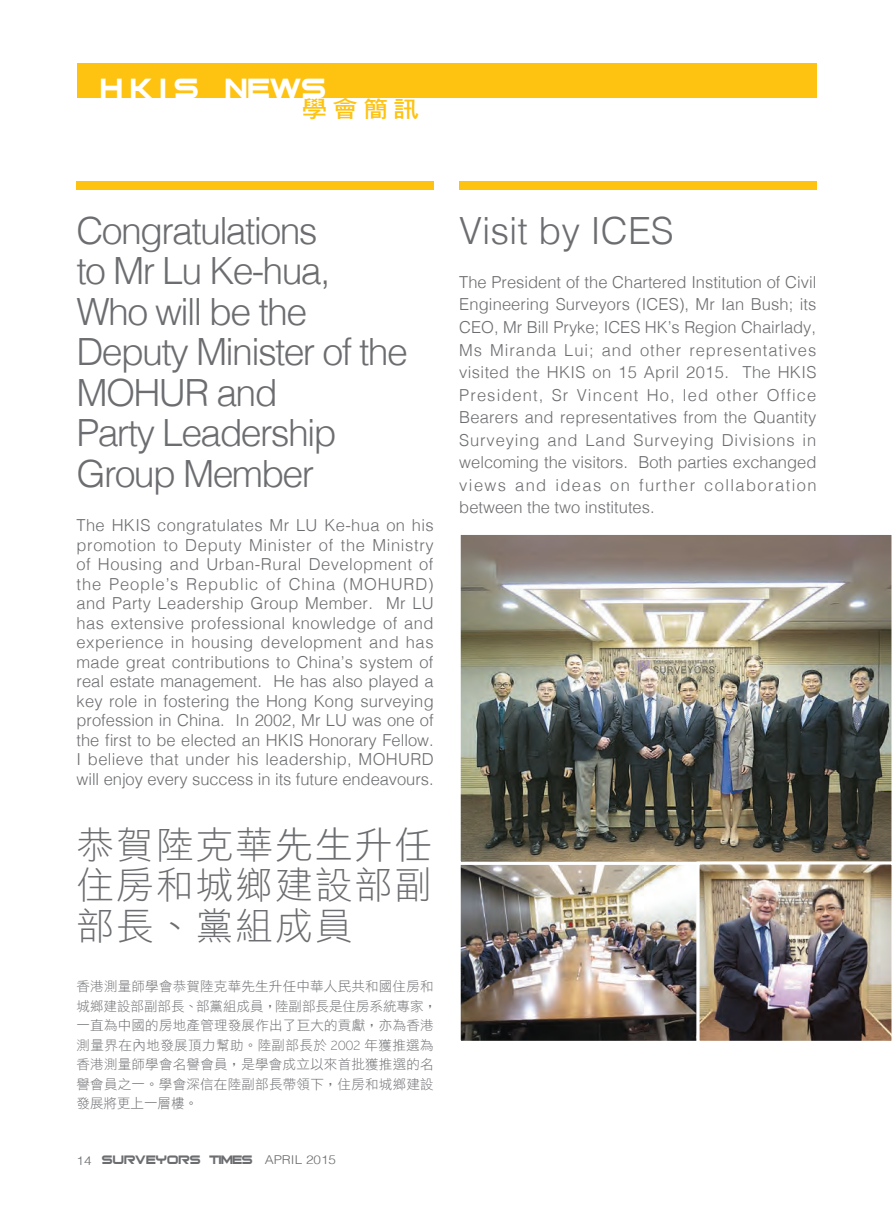
<style>
.page{position:relative;width:893px;height:1217px;background:#fff}
.page>*{position:absolute;margin:0;border:0;box-sizing:border-box;transform-origin:0 0}
.t1{font:300 37.5px/40.5px "Helvetica";letter-spacing:-.045em;color:#6c6d70}
.t2{font:37.5px/40.5px "DF Li Hei Lt HK BF";letter-spacing:.06em;color:#6c6d70;text-align:justify}
.t3{font:300 37.5px "Helvetica";color:#6c6d70}
.t4{font:37.5px "Bitsumishi";letter-spacing:.1em;color:#fff}
.t5{font:22.95px "DF Hei Bd HK BF";color:#fec210;scale:1.11 1}
.t6{font:300 16.5px/19.5px "Helvetica";color:#6c6d70;text-align:justify}
.t7{font:16.5px "Bitsumishi";color:#6c6d70}
.t8{font:13.5px/19.5px "DF Li Hei Lt HK BF";letter-spacing:.02em;color:#6c6d70}
.s1{font-family:"Helvetica";font-weight:300;font-size:12.15px}
</style>
<div class="page">
<div style="left:77px;top:64px;width:739px;height:34px;background:#fec210"></div>
<div style="left:77px;top:181px;width:357px;height:9px;background:#fec210"></div>
<div style="left:459px;top:181px;width:357px;height:9px;background:#fec210"></div>
<img style="left:462px;top:865px;width:234px;height:174px">
<div style="left:458px;top:861px;width:242px;height:182px;border:3px solid #fff"></div>
<img style="left:458px;top:535px;width:434px;height:329px">
<img style="left:697px;top:861px;width:195px;height:182px">
<h1 class="t4" style="left:101px;top:73px;width:227px">HKIS NEWS</h1>
<h2 class="t5" style="left:302px;top:97px;width:107px">學會簡訊</h2>
<h1 class="t1" style="left:77px;top:207px;width:333px">Congratulations<br>to Mr Lu Ke-hua,<br>Who will be the<br>Deputy Minister of the<br>MOHUR and<br>Party Leadership<br>Group Member</h1>
<p class="t6" style="left:77px;top:514px;width:359px">The HKIS congratulates Mr LU Ke-hua on his promotion to Deputy Minister of the Ministry of Housing and Urban-Rural Development of the People’s Republic of China (MOHURD) and Party Leadership Group Member. Mr LU has extensive professional knowledge of and experience in housing development and has made great contributions to China’s system of real estate management. He has also played a key role in fostering the Hong Kong surveying profession in China. In 2002, Mr LU was one of the first to be elected an HKIS Honorary Fellow.<br>I believe that under his leadership, MOHURD will enjoy every success in its future endeavours.</p>
<h1 class="t2" style="left:77px;top:825px;width:357px">恭賀陸克華先生升任住房和城鄉建設部副部長、黨組成員</h1>
<p class="t8" style="left:77px;top:976px;width:362px">香港測量師學會恭賀陸克華先生升任中華人民共和國住房和城鄉建設部副部長、部黨組成員，陸副部長是住房系統專家，一直為中國的房地產管理發展作出了巨大的貢獻，亦為香港測量界在內地發展頂力幫助。陸副部長於 2002 年獲推選為香港測量師學會名譽會員，是學會成立以來首批獲推選的名譽會員之一。學會深信在陸副部長帶領下，住房和城鄉建設發展將更上一層樓。</p>
<p class="t7" style="left:77px;top:1152px;width:261px"><span class="s1">14</span> SURVEYORS TIMES <span class="s1">APRIL 2015</span></p>
<h1 class="t3" style="left:459px;top:198px;width:216px">Visit by ICES</h1>
<p class="t6" style="left:459px;top:269px;width:359px;line-height:22.5px">The President of the Chartered Institution of Civil Engineering Surveyors (ICES), Mr Ian Bush; its CEO, Mr Bill Pryke; ICES HK’s Region Chairlady, Ms Miranda Lui; and other representatives visited the HKIS on 15 April 2015. The HKIS President, Sr Vincent Ho, led other Office Bearers and representatives from the Quantity Surveying and Land Surveying Divisions in welcoming the visitors. Both parties exchanged views and ideas on further collaboration between the two institutes.</p>
</div>
